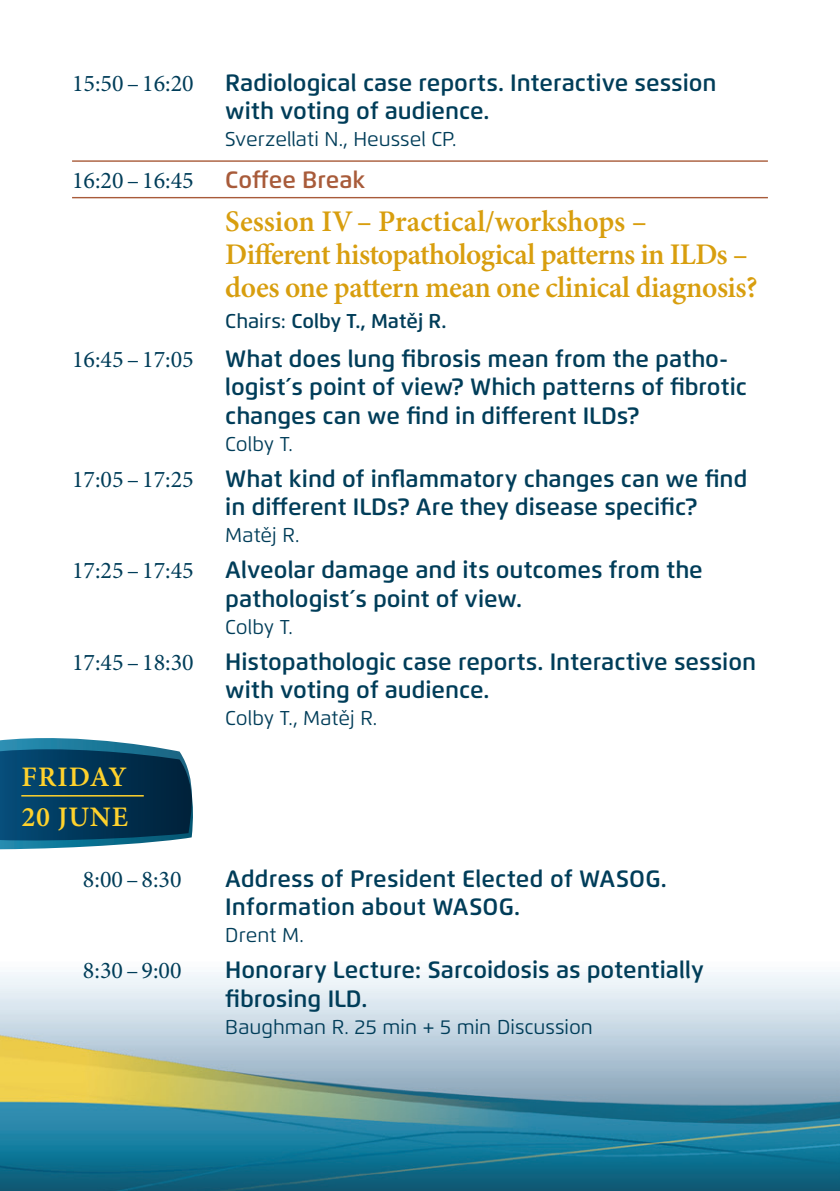
<style>
.page{position:relative;width:840px;height:1191px;background:#fff}
.page>*{position:absolute;margin:0;border:0;box-sizing:border-box;transform-origin:0 0}
._1_Titul_Session{font:600 30px/33px "Minion Pro";letter-spacing:-.015em;color:#d89e0e}
.t1{font:600 28.2px "Minion Pro";letter-spacing:.03em;color:#ffd22c}
._1_Čas{font:24px "Minion Pro";color:#003d59}
._1_Čas-2{font:600 23.6px/28.4px "Flexo";color:#003d59}
._1_Čas-3{font:600 23.6px "Flexo";color:#a85b3a}
._1_Jména{font:20px "Flexo";color:#003d59}
._1_Chairs_-_Jména_Bo{font:600 20px "Flexo";color:#003d59}
.s1{font-weight:500}
</style>
<div class="page">
<img style="left:0;top:160px;width:839px;height:1031px">
<hr style="left:72px;top:160px;width:695px;height:2px;background:#a85b3a">
<hr style="left:72px;top:197px;width:695px;height:1px;background:#a85b3a">
<svg style="left:0;top:736px;width:196px;height:113px;background:#225775"></svg>
<hr style="left:21px;top:795px;width:123px;height:1px;background:#ffd22c">
<p class="_1_Čas" style="left:72px;top:67px;width:123px">15:50–16:20</p>
<p class="_1_Čas-2" style="left:225px;top:68px;width:492px">Radiological case reports. Interactive session with voting of audience.</p>
<p class="_1_Jména" style="left:225px;top:127px;width:233px">Sverzellati N., Heussel CP.</p>
<p class="_1_Čas" style="left:72px;top:164px;width:123px">16:20–16:45</p>
<p class="_1_Čas-3" style="left:225px;top:165px;width:141px">Coffee Break</p>
<p class="_1_Titul_Session" style="left:225px;top:204px;width:533px">Session IV– Practical/workshops –<br>Different histopathological patterns in ILDs – does one pattern mean one clinical diagnosis?</p>
<p class="_1_Chairs_-_Jména_Bo" style="left:225px;top:308px;width:223px"><span class="s1">Chairs:</span> Colby T., Matěj R.</p>
<p class="_1_Čas" style="left:72px;top:343px;width:123px">16:45–17:05</p>
<p class="_1_Čas-2" style="left:225px;top:344px;width:522px">What does lung fibrosis mean from the patho&shy;logist´s point of view? Which patterns of fibrotic changes can we find in different ILDs?</p>
<p class="_1_Jména" style="left:225px;top:431px;width:69px">Colby T.</p>
<p class="_1_Čas" style="left:72px;top:463px;width:123px">17:05–17:25</p>
<p class="_1_Čas-2" style="left:225px;top:464px;width:523px">What kind of inflammatory changes can we find in different ILDs? Are they disease specific?</p>
<p class="_1_Jména" style="left:225px;top:523px;width:76px">Matěj R.</p>
<p class="_1_Čas" style="left:72px;top:554px;width:123px">17:25–17:45</p>
<p class="_1_Čas-2" style="left:225px;top:556px;width:478px">Alveolar damage and its outcomes from the pathologist´s point of view.</p>
<p class="_1_Jména" style="left:225px;top:614px;width:69px">Colby T.</p>
<p class="_1_Čas" style="left:72px;top:646px;width:123px">17:45–18:30</p>
<p class="_1_Čas-2" style="left:225px;top:647px;width:532px">Histopathologic case reports. Interactive session with voting of audience.</p>
<p class="_1_Jména" style="left:225px;top:706px;width:153px">Colby T., Matěj R.</p>
<p class="t1" style="left:21px;top:757px;width:107px">FRIDAY</p>
<p class="t1" style="left:21px;top:797px;width:108px">20 JUNE</p>
<p class="_1_Čas" style="left:83px;top:863px;width:100px">8:00–8:30</p>
<p class="_1_Čas-2" style="left:225px;top:864px;width:443px">Address of President Elected of WASOG.<br>Information about WASOG.</p>
<p class="_1_Jména" style="left:225px;top:923px;width:80px">Drent M.</p>
<p class="_1_Čas" style="left:83px;top:954px;width:100px">8:30–9:00</p>
<p class="_1_Čas-2" style="left:225px;top:955px;width:480px">Honorary Lecture: Sarcoidosis as potentially fibrosing ILD.</p>
<p class="_1_Jména" style="left:225px;top:1014px;width:369px">Baughman R. 25 min + 5 min Discussion</p>
</div>
